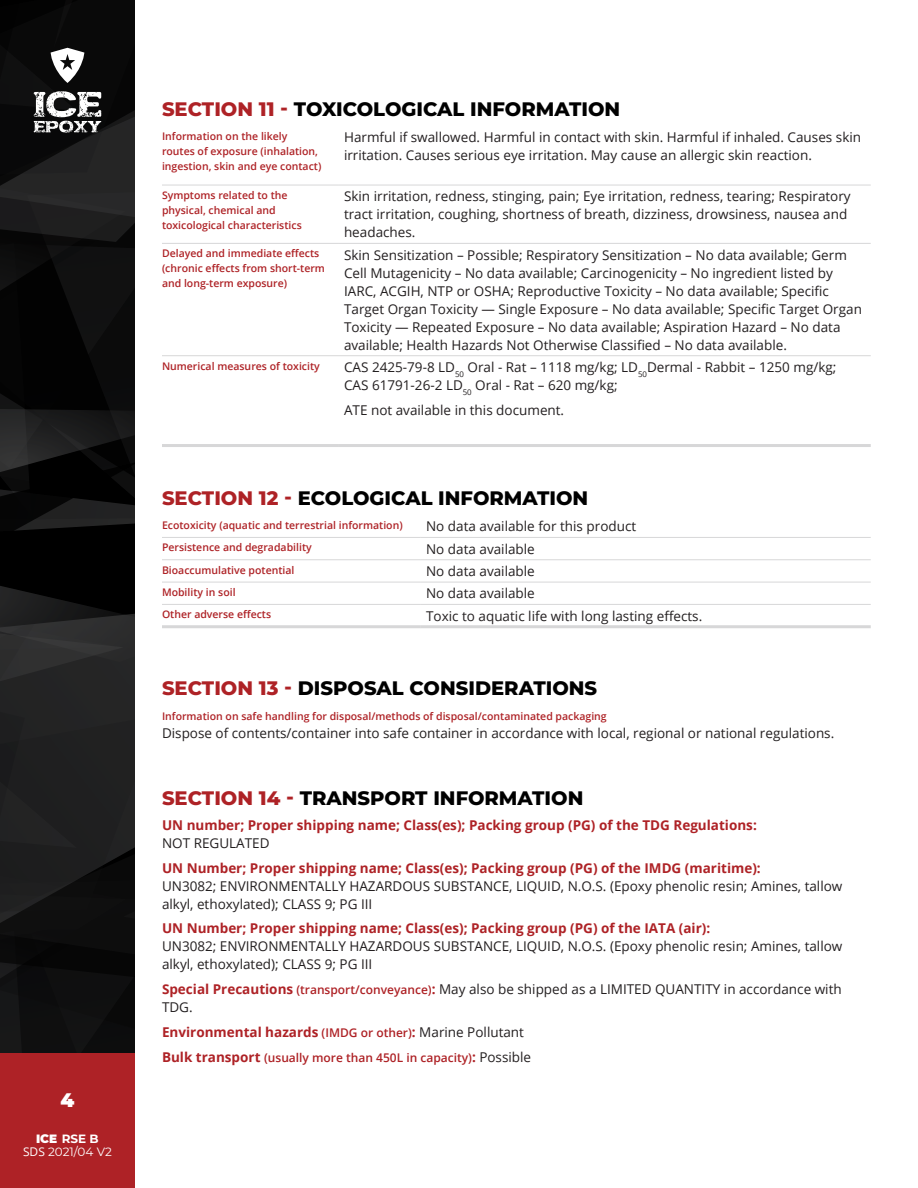
<style>
.page{position:relative;width:918px;height:1188px;background:#fff}
.page>*{position:absolute;margin:0;border:0;box-sizing:border-box;transform-origin:0 0}
.t1{font:800 19.5px "Montserrat";color:#000}
.t2{font:900 19.5px "Montserrat";color:#fff}
.t3{font:13.5px/18px "Open Sans";color:#231f20}
.t4{font:700 13.5px "Open Sans";color:#ae2226}
.t5{font:600 12px "Open Sans";color:#ae2226}
.t6{font:12px/13.5px "Montserrat";color:#fff;text-align:center}
.t7{font:600 10.5px/15px "Open Sans";color:#ae2226}
.t8{font:600 10.5px "Open Sans";color:#ae2226}
.s1{font-weight:900}
.s2{font-weight:700}
.s3{font-family:"Open Sans"}
.s4{color:#ae2226}
.s5{font-weight:700;color:#ae2226}
.s6{font-weight:600;font-size:12px;color:#ae2226}
.s7{font-weight:600;font-size:12px}
.s8{font-weight:400;color:#231f20}
.s9{font-weight:700;font-size:13.5px}
.s10{font-weight:400;font-size:13.5px;color:#231f20}
</style>
<div class="page">
<svg style="left:0;top:0;width:135px;height:1053px;background:#161617"></svg>
<div style="left:0;top:1053px;width:135px;height:135px;background:#ae2226"></div>
<svg style="left:162px;top:560px;width:258px;height:22px"></svg>
<hr style="left:162px;top:537px;width:258px;height:1px;background:#d7d7d8">
<hr style="left:420px;top:537px;width:451px;height:1px;background:#d7d7d8">
<hr style="left:162px;top:559px;width:258px;height:1px;background:#d7d7d8">
<hr style="left:420px;top:559px;width:451px;height:1px;background:#d7d7d8">
<hr style="left:162px;top:582px;width:258px;height:1px;background:#d7d7d8">
<hr style="left:420px;top:582px;width:451px;height:1px;background:#d7d7d8">
<hr style="left:162px;top:604px;width:258px;height:1px;background:#d7d7d8">
<hr style="left:420px;top:604px;width:451px;height:1px;background:#d7d7d8">
<hr style="left:162px;top:625px;width:258px;height:3px;background:#d7d7d8">
<hr style="left:420px;top:625px;width:451px;height:3px;background:#d7d7d8">
<hr style="left:162px;top:444px;width:176px;height:3px;background:#d7d7d8">
<hr style="left:338px;top:444px;width:533px;height:3px;background:#d7d7d8">
<hr style="left:162px;top:185px;width:176px;height:1px;background:#d7d7d8">
<hr style="left:338px;top:185px;width:533px;height:1px;background:#d7d7d8">
<hr style="left:162px;top:243px;width:176px;height:1px;background:#d7d7d8">
<hr style="left:338px;top:243px;width:533px;height:1px;background:#d7d7d8">
<hr style="left:162px;top:355px;width:176px;height:1px;background:#d7d7d8">
<hr style="left:338px;top:355px;width:533px;height:1px;background:#d7d7d8">
<h1 class="t2" style="left:61px;top:1085px;width:15px">4</h1>
<p class="t6" style="left:23px;top:1131px;width:90px"><span class="s1">ICE</span> <span class="s2">RSE B<br></span><span class="s3">SDS</span> 2021/04 V2</p>
<h1 class="t1" style="left:162px;top:95px;width:460px"><span class="s4">SECTION 11 -</span> TOXICOLOGICAL INFORMATION</h1>
<p class="t7" style="left:162px;top:129px;width:161px">Information on the likely routes of exposure (inhalation, ingestion, skin and eye contact)</p>
<p class="t3" style="left:344px;top:128px;width:519px">Harmful if swallowed. Harmful in contact with skin. Harmful if inhaled. Causes skin irritation. Causes serious eye irritation. May cause an allergic skin reaction.</p>
<p class="t7" style="left:162px;top:188px;width:141px">Symptoms related to the physical, chemical and toxicological characteristics</p>
<p class="t3" style="left:344px;top:187px;width:508px">Skin irritation, redness, stinging, pain; Eye irritation, redness, tearing; Respiratory tract irritation, coughing, shortness of breath, dizziness, drowsiness, nausea and headaches.</p>
<p class="t7" style="left:162px;top:246px;width:165px">Delayed and immediate effects (chronic effects from short-term and long-term exposure)</p>
<p class="t3" style="left:344px;top:245px;width:519px">Skin Sensitization – Possible; Respiratory Sensitization – No data available; Germ Cell Mutagenicity – No data available; Carcinogenicity – No ingredient listed by IARC, ACGIH, NTP or OSHA; Reproductive Toxicity – No data available; Specific Target Organ Toxicity — Single Exposure – No data available; Specific Target Organ Toxicity — Repeated Exposure – No data available; Aspiration Hazard – No data available; Health Hazards Not Otherwise Classified – No data available.</p>
<p class="t8" style="left:162px;top:359px;width:159px">Numerical measures of toxicity</p>
<p class="t3" style="left:344px;top:358px;width:494px">CAS 2425-79-8 LD<sub>50</sub> Oral - Rat – 1118 mg/kg; LD<sub>50</sub>Dermal - Rabbit – 1250 mg/kg;<br>CAS 61791-26-2 LD<sub>50</sub> Oral - Rat – 620 mg/kg;</p>
<p class="t3" style="left:344px;top:401px;width:222px">ATE not available in this document.</p>
<h1 class="t1" style="left:162px;top:484px;width:428px"><span class="s4">SECTION 12 -</span> ECOLOGICAL INFORMATION</h1>
<p class="t7" style="left:162px;top:518px;width:242px">Ecotoxicity (aquatic and terrestrial information)</p>
<p class="t3" style="left:426px;top:517px;width:212px">No data available for this product</p>
<p class="t8" style="left:162px;top:540px;width:151px">Persistence and degradability</p>
<p class="t3" style="left:426px;top:540px;width:110px">No data available</p>
<p class="t8" style="left:162px;top:563px;width:134px">Bioaccumulative potential</p>
<p class="t3" style="left:426px;top:562px;width:110px">No data available</p>
<p class="t8" style="left:162px;top:585px;width:75px">Mobility in soil</p>
<p class="t3" style="left:426px;top:584px;width:110px">No data available</p>
<p class="t8" style="left:162px;top:607px;width:111px">Other adverse effects</p>
<p class="t3" style="left:426px;top:607px;width:278px">Toxic to aquatic life with long lasting effects.</p>
<h1 class="t1" style="left:162px;top:674px;width:437px"><span class="s4">SECTION 13 -</span> DISPOSAL CONSIDERATIONS</h1>
<p class="t8" style="left:162px;top:709px;width:446px">Information on safe handling for disposal/methods of disposal/contaminated packaging</p>
<p class="t3" style="left:162px;top:724px;width:674px">Dispose of contents/container into safe container in accordance with local, regional or national regulations.</p>
<h1 class="t1" style="left:162px;top:784px;width:423px"><span class="s4">SECTION 14 -</span> TRANSPORT INFORMATION</h1>
<p class="t4" style="left:162px;top:816px;width:596px">UN number; Proper shipping name; Class(es); Packing group (PG) of the TDG Regulations:</p>
<p class="t3" style="left:162px;top:834px;width:109px">NOT REGULATED</p>
<p class="t4" style="left:162px;top:858px;width:600px">UN Number; Proper shipping name; Class(es); Packing group (PG) of the IMDG (maritime):</p>
<p class="t3" style="left:162px;top:876px;width:682px">UN3082; ENVIRONMENTALLY HAZARDOUS SUBSTANCE, LIQUID, N.O.S. (Epoxy phenolic resin; Amines, tallow alkyl, ethoxylated); CLASS 9; PG III</p>
<p class="t4" style="left:162px;top:919px;width:550px">UN Number; Proper shipping name; Class(es); Packing group (PG) of the IATA (air):</p>
<p class="t3" style="left:162px;top:937px;width:682px">UN3082; ENVIRONMENTALLY HAZARDOUS SUBSTANCE, LIQUID, N.O.S. (Epoxy phenolic resin; Amines, tallow alkyl, ethoxylated); CLASS 9; PG III</p>
<p class="t3" style="left:162px;top:980px;width:681px"><span class="s5">Special Precautions</span> <span class="s6">(transport/conveyance)</span><span class="s5">:</span> May also be shipped as a LIMITED QUANTITY in accordance with<br>TDG.</p>
<p class="t4" style="left:162px;top:1023px;width:364px">Environmental hazards <span class="s7">(IMDG or other)</span>: <span class="s8">Marine Pollutant</span></p>
<p class="t5" style="left:162px;top:1049px;width:371px"><span class="s9">Bulk transport</span> (usually more than 450L in capacity)<span class="s9">:</span> <span class="s10">Possible</span></p>
</div>
